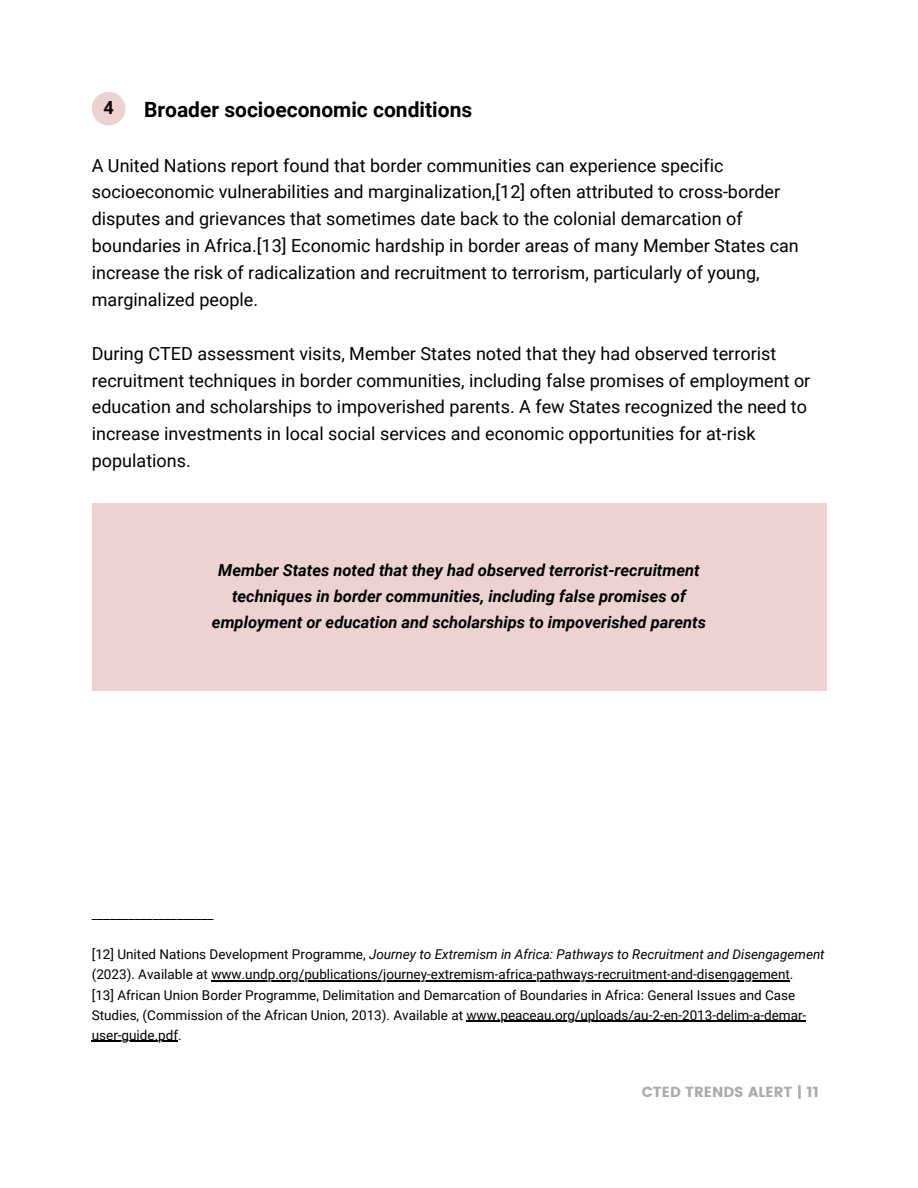
<style>
.page{position:relative;width:918px;height:1188px;background:#fff}
.page>*{position:absolute;margin:0;border:0;box-sizing:border-box;transform-origin:0 0}
.t1{font:700 21px "Roboto";color:#000}
.t2{font:18px/26.8px "Roboto";color:#000}
.t3{font:700 18px "Roboto";color:#000}
.t4{font:italic 700 16.5px/25.8px "Roboto";color:#000;text-align:center}
.t5{font:14.55px "Poppins";color:#ababab}
.t6{font:13.5px/20.1px "Roboto";color:#000}
.s1{font-style:italic}
</style>
<div class="page">
<hr style="left:211px;top:980px;width:579px;height:1px;background:#000">
<hr style="left:467px;top:1021px;width:339px;height:1px;background:#000">
<hr style="left:92px;top:1041px;width:86px;height:1px;background:#000">
<div style="left:92px;top:92px;width:33px;height:33px;background:#edd2d2;border-radius:50%"></div>
<div style="left:92px;top:503px;width:734px;height:188px;background:#edd2d2"></div>
<p class="t3" style="left:103px;top:98px;width:12px">4</p>
<p class="t1" style="left:144px;top:97px;width:330px">Broader socioeconomic conditions</p>
<p class="t2" style="left:92px;top:152px;width:709px">A United Nations report found that border communities can experience specific socioeconomic vulnerabilities and marginalization,[12] often attributed to cross-border disputes and grievances that sometimes date back to the colonial demarcation of boundaries in Africa.[13] Economic hardship in border areas of many Member States can increase the risk of radicalization and recruitment to terrorism, particularly of young, marginalized people.</p>
<p class="t2" style="left:92px;top:340px;width:720px">During CTED assessment visits, Member States noted that they had observed terrorist recruitment techniques in border communities, including false promises of employment or education and scholarships to impoverished parents. A few States recognized the need to increase investments in local social services and economic opportunities for at-risk populations.</p>
<p class="t4" style="left:212px;top:557px;width:495px">Member States noted that they had observed terrorist-recruitment techniques in border communities, including false promises of employment or education and scholarships to impoverished parents</p>
<p class="t6" style="left:92px;top:904px;width:123px">____________________</p>
<p class="t6" style="left:92px;top:945px;width:734px">[12] United Nations Development Programme, <span class="s1">Journey to Extremism in Africa: Pathways to Recruitment and Disengagement </span>(2023). Available at www.undp.org/publications/journey-extremism-africa-pathways-recruitment-and-disengagement.<br>[13] African Union Border Programme, Delimitation and Demarcation of Boundaries in Africa: General Issues and Case Studies, (Commission of the African Union, 2013). Available at www.peaceau.org/uploads/au-2-en-2013-delim-a-demar&shy;user-guide.pdf.</p>
<p class="t5" style="left:642px;top:1083px;width:179px">CTED TRENDS ALERT | 11</p>
</div>
